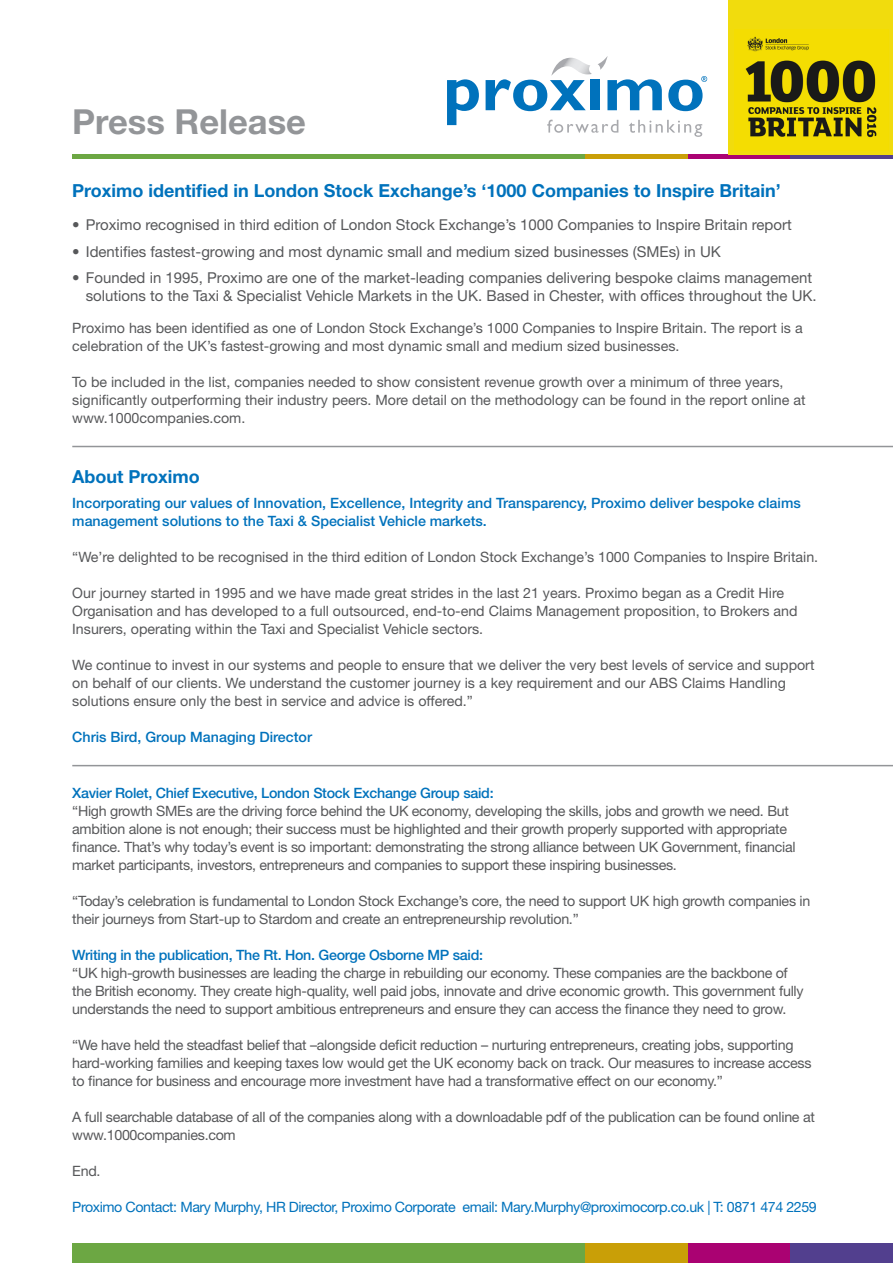
<style>
.page{position:relative;width:893px;height:1263px;background:#fff}
.page>*{position:absolute;margin:0;border:0;box-sizing:border-box;transform-origin:0 0}
.t1{font:700 34.5px "Helvetica Neue LT Std";color:#939598}
.t2{font:700 18px "Helvetica Neue LT Std";color:#0072bc}
.t3{font:15px/18px "Helvetica Neue LT Std";color:#57585a}
.t4{font:14.25px/18px "Helvetica Neue LT Std";letter-spacing:-.02em;color:#57585a}
.t5{font:14.25px/18px "Helvetica Neue LT Std";color:#57585a}
.t6{font:500 14.25px/18px "Helvetica Neue LT Std";color:#0072bc}
.t7{font:500 14.25px "Helvetica Neue LT Std";letter-spacing:-.02em;color:#0072bc}
.t8{font:14.25px "Helvetica Neue LT Std";letter-spacing:-.03em;color:#0072bc}
</style>
<div class="page">
<div style="left:72px;top:154px;width:513px;height:5px;background:#6ca743"></div>
<div style="left:585px;top:154px;width:103px;height:5px;background:#c99f07"></div>
<div style="left:688px;top:154px;width:103px;height:5px;background:#aa0272"></div>
<div style="left:790px;top:154px;width:103px;height:5px;background:#523f8e"></div>
<div style="left:591px;top:80px;width:9px;height:30px;background:#0072bc"></div>
<svg style="left:447px;top:79px;width:32px;height:46px"></svg>
<svg style="left:607px;top:79px;width:55px;height:31px"></svg>
<svg style="left:668px;top:76px;width:39px;height:35px"></svg>
<svg style="left:547px;top:120px;width:71px;height:13px"></svg>
<svg style="left:629px;top:120px;width:73px;height:17px"></svg>
<svg style="left:486px;top:58px;width:106px;height:53px"></svg>
<svg style="left:598px;top:57px;width:9px;height:13px"></svg>
<div style="left:728px;top:0;width:165px;height:154px;background:#f1dc0d"></div>
<img style="left:734px;top:30px;width:154px;height:121px">
<div style="left:72px;top:1243px;width:513px;height:20px;background:#6ca743"></div>
<div style="left:585px;top:1243px;width:103px;height:20px;background:#c99f07"></div>
<div style="left:688px;top:1243px;width:103px;height:20px;background:#aa0272"></div>
<div style="left:790px;top:1243px;width:103px;height:20px;background:#523f8e"></div>
<hr style="left:72px;top:446px;width:821px;height:1px;background:#939598">
<hr style="left:72px;top:765px;width:821px;height:1px;background:#939598">
<p class="t1" style="left:72px;top:101px;width:235px">Press Release</p>
<p class="t2" style="left:72px;top:179px;width:710px">Proximo identified in London Stock Exchange’s ‘1000 Companies to Inspire Britain’</p>
<p class="t3" style="left:72px;top:216px;width:721px">• Proximo recognised in third edition of London Stock Exchange’s 1000 Companies to Inspire Britain report</p>
<p class="t3" style="left:72px;top:242px;width:650px">• Identifies fastest-growing and most dynamic small and medium sized businesses (SMEs) in UK</p>
<p class="t3" style="left:86px;top:269px;width:732px;text-indent:-14px">• Founded in 1995, Proximo are one of the market-leading companies delivering bespoke claims management solutions to the Taxi &amp; Specialist Vehicle Markets in the UK. Based in Chester, with offices throughout the UK.</p>
<p class="t5" style="left:72px;top:319px;width:732px">Proximo has been identified as one of London Stock Exchange’s 1000 Companies to Inspire Britain. The report is a celebration of the UK’s fastest-growing and most dynamic small and medium sized businesses.</p>
<p class="t5" style="left:72px;top:373px;width:735px">To be included in the list, companies needed to show consistent revenue growth over a minimum of three years, significantly outperforming their industry peers. More detail on the methodology can be found in the report online at www.1000companies.com.</p>
<p class="t2" style="left:72px;top:466px;width:129px">About Proximo</p>
<p class="t6" style="left:72px;top:494px;width:730px">Incorporating our values of Innovation, Excellence, Integrity and Transparency, Proximo deliver bespoke claims management solutions to the Taxi &amp; Specialist Vehicle markets.</p>
<p class="t5" style="left:72px;top:548px;width:747px">“We’re delighted to be recognised in the third edition of London Stock Exchange’s 1000 Companies to Inspire Britain.</p>
<p class="t5" style="left:72px;top:584px;width:727px">Our journey started in 1995 and we have made great strides in the last 21 years. Proximo began as a Credit Hire<br>Organisation and has developed to a full outsourced, end-to-end Claims Management proposition, to Brokers and<br>Insurers, operating within the Taxi and Specialist Vehicle sectors.</p>
<p class="t5" style="left:72px;top:656px;width:744px">We continue to invest in our systems and people to ensure that we deliver the very best levels of service and support on behalf of our clients. We understand the customer journey is a key requirement and our ABS Claims Handling solutions ensure only the best in service and advice is offered.”</p>
<p class="t6" style="left:72px;top:728px;width:241px">Chris Bird, Group Managing Director</p>
<p class="t7" style="left:72px;top:784px;width:423px">Xavier Rolet, Chief Executive, London Stock Exchange Group said:</p>
<p class="t4" style="left:72px;top:801px;width:725px">“High growth SMEs are the driving force behind the UK economy, developing the skills, jobs and growth we need. But ambition alone is not enough; their success must be highlighted and their growth properly supported with appropriate finance. That’s why today’s event is so important: demonstrating the strong alliance between UK Government, financial market participants, investors, entrepreneurs and companies to support these inspiring businesses.</p>
<p class="t4" style="left:72px;top:891px;width:739px">“Today’s celebration is fundamental to London Stock Exchange’s core, the need to support UK high growth companies in their journeys from Start-up to Stardom and create an entrepreneurship revolution.”</p>
<p class="t7" style="left:72px;top:946px;width:412px">Writing in the publication, The Rt. Hon. George Osborne MP said:</p>
<p class="t4" style="left:72px;top:963px;width:733px">“UK high-growth businesses are leading the charge in rebuilding our economy. These companies are the backbone of the British economy. They create high-quality, well paid jobs, innovate and drive economic growth. This government fully understands the need to support ambitious entrepreneurs and ensure they can access the finance they need to grow.</p>
<p class="t4" style="left:72px;top:1035px;width:741px">“We have held the steadfast belief that –alongside deficit reduction – nurturing entrepreneurs, creating jobs, supporting hard-working families and keeping taxes low would get the UK economy back on track. Our measures to increase access to finance for business and encourage more investment have had a transformative effect on our economy.”</p>
<p class="t4" style="left:72px;top:1107px;width:744px">A full searchable database of all of the companies along with a downloadable pdf of the publication can be found online at www.1000companies.com</p>
<p class="t4" style="left:72px;top:1161px;width:30px">End.</p>
<p class="t8" style="left:72px;top:1198px;width:746px">Proximo Contact: Mary Murphy, HR Director, Proximo Corporate email: Mary.Murphy@proximocorp.co.uk | T: 0871 474 2259</p>
</div>
